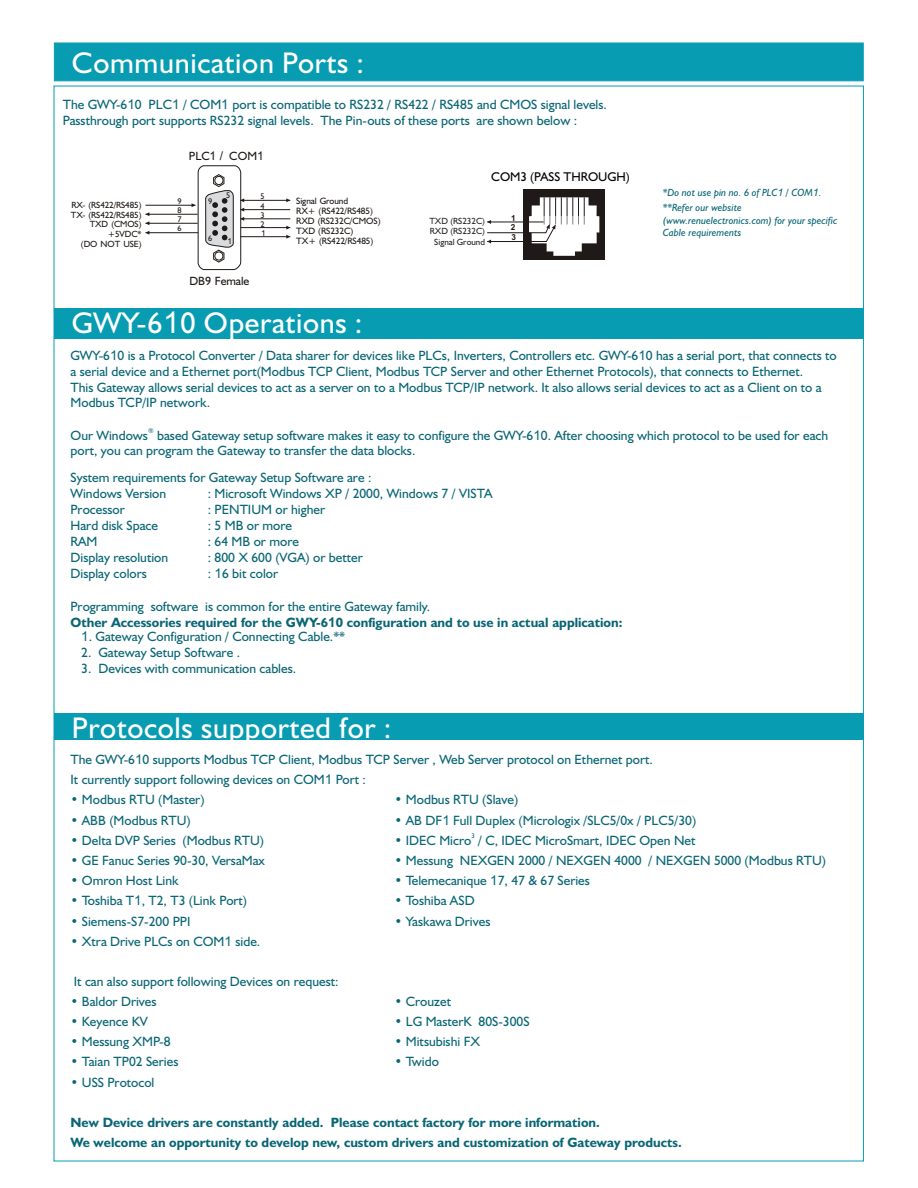
<style>
.page{position:relative;width:918px;height:1188px;background:#fff}
.page>*{position:absolute;margin:0;border:0;box-sizing:border-box;transform-origin:0 0}
.t1{font:30px "Humanst 521 BT";letter-spacing:.02em;color:#fff}
.t2{font:13.5px/15.6px "Humanst 521 BT";color:#0a6675}
.t3{font:700 13.5px/16.2px "Humanst 521 BT";color:#0a6675}
.t4{font:12.75px "Humanst 521 BT";color:#000}
.t5{font:12px "Humanst 521 BT";letter-spacing:-.005em;color:#1f1a17}
.t6{font:italic 10.5px/15px "Humanst 521 BT";color:#0a6675}
.t7{font:9.3px/9.9px "Humanst 521 BT";letter-spacing:-.01em;color:#1f1a17}
.t8{font:9px/9.6px "Humanst 521 BT";letter-spacing:-.01em;color:#1f1a17;text-align:right}
.t9{font:9px/10.8px "Humanst 521 BT";color:#292626;text-align:center}
.t10{font:8.25px/17.9px "Humanst 521 BT";color:#1f1a17}
.t11{font:700 8.25px "Arial";color:#1f1a17}
.t12{font:8.25px "Arial";color:#1f1a17}
.t13{font:6.75px "Humanst 521 BT";color:#0a6675}
.s1{font-family:"Arial"}
.s2{font-weight:400}
</style>
<div class="page">
<div style="left:524px;top:189px;width:81px;height:71px;background:#1f1a17"></div>
<svg style="left:487px;top:197px;width:112px;height:59px"></svg>
<hr style="left:240px;top:200px;width:50px;height:1px;background:#1f1a17">
<hr style="left:145px;top:205px;width:50px;height:1px;background:#1f1a17">
<hr style="left:145px;top:232px;width:53px;height:1px;background:#1f1a17">
<hr style="left:145px;top:214px;width:53px;height:1px;background:#1f1a17">
<hr style="left:145px;top:223px;width:53px;height:1px;background:#1f1a17">
<svg style="left:145px;top:212px;width:4px;height:13px"></svg>
<hr style="left:240px;top:209px;width:50px;height:1px;background:#1f1a17">
<hr style="left:240px;top:219px;width:50px;height:1px;background:#1f1a17">
<svg style="left:192px;top:165px;width:52px;height:105px"></svg>
<hr style="left:240px;top:227px;width:50px;height:1px;background:#1f1a17">
<hr style="left:240px;top:236px;width:50px;height:1px;background:#1f1a17">
<svg style="left:286px;top:226px;width:4px;height:13px"></svg>
<div style="left:54px;top:43px;width:809px;height:38px;background:#089cb3;border:1px solid #089cb3"></div>
<div style="left:54px;top:714px;width:810px;height:26px;background:#089cb3"></div>
<div style="left:54px;top:309px;width:810px;height:30px;background:#089cb3"></div>
<h1 class="t1" style="left:72px;top:50px;width:294px">Communication Ports :</h1>
<p class="t2" style="left:63px;top:97px;width:546px;line-height:16px">The GWY-6<span class="s1">1</span>0 PLC<span class="s1">1</span> / COM<span class="s1">1</span> port is compatible to RS232 / RS422 / RS485 and CMOS signal levels.<br>Passthrough port supports RS232 signal levels. The Pin-outs of these ports are shown below :</p>
<p class="t8" style="left:71px;top:201px;width:72px">RX- (RS422/RS485)<br>TX- (RS422/RS485)<br>TXD (CMOS) +5VDC*<br>(DO NOT USE)</p>
<p class="t5" style="left:189px;top:150px;width:76px">PLC<span class="s1">1 /</span> COM<span class="s1">1</span></p>
<p class="t10" style="left:177px;top:193px;width:6px">9<br>7</p>
<p class="t10" style="left:177px;top:202px;width:6px">8</p>
<p class="t10" style="left:177px;top:220px;width:6px">6</p>
<p class="t10" style="left:208px;top:193px;width:6px">9</p>
<p class="t10" style="left:208px;top:230px;width:6px">6</p>
<p class="t10" style="left:226px;top:187px;width:6px">5</p>
<p class="t12" style="left:228px;top:238px;width:6px">1</p>
<p class="t10" style="left:261px;top:188px;width:6px">5</p>
<p class="t10" style="left:261px;top:207px;width:6px">3</p>
<p class="t12" style="left:261px;top:230px;width:6px">1</p>
<p class="t10" style="left:260px;top:198px;width:6px">4</p>
<p class="t10" style="left:260px;top:216px;width:6px">2</p>
<p class="t7" style="left:296px;top:197px;width:86px">Signal Ground<br>RX+ (RS422/RS485)<br>RXD (RS232C/CMOS)<br>TXD (RS232C)<br>TX+ (RS422/RS485)</p>
<p class="t5" style="left:189px;top:276px;width:61px">DB9 Female</p>
<p class="t4" style="left:491px;top:172px;width:140px">COM3 (PASS THROUGH)</p>
<p class="t11" style="left:511px;top:215px;width:6px">1</p>
<p class="t11" style="left:512px;top:234px;width:6px">3</p>
<p class="t9" style="left:429px;top:216px;width:57px">TXD (RS232C)<br>RXD (RS232C)<br>Signal Ground</p>
<p class="t11" style="left:511px;top:224px;width:6px">2</p>
<p class="t6" style="left:663px;top:186px;width:160px">*Do not use pin no. 6 of PLC<span class="s1">1</span> / COM<span class="s1">1</span>. **Refer our website</p>
<p class="t6" style="left:663px;top:215px;width:176px;line-height:12.5px">(www.renuelectronics.com) for your specific<br>Cable requirements</p>
<h1 class="t1" style="left:72px;top:310px;width:292px">GWY-6<span class="s1">1</span>0 Operations :</h1>
<p class="t2" style="left:71px;top:349px;width:768px">GWY-6<span class="s1">1</span>0 is a Protocol Converter / Data sharer for devices like PLCs, Inverters, Controllers etc. GWY-6<span class="s1">1</span>0 has a serial port, that connects to a serial device and a Ethernet port(Modbus TCP Client, Modbus TCP Server and other Ethernet Protocols), that connects to Ethernet.<br>This Gateway allows serial devices to act as a server on to a Modbus TCP/IP network. It also allows serial devices to act as a Client on to a Modbus TCP/IP network.</p>
<p class="t13" style="left:148px;top:428px;width:7px">®</p>
<p class="t2" style="left:71px;top:428px;width:759px">Our Windows based Gateway setup software makes it easy to configure the GWY-6<span class="s1">1</span>0. After choosing which protocol to be used for each port, you can program the Gateway to transfer the data blocks.</p>
<p class="t2" style="left:71px;top:470px;width:302px;line-height:16px">System requirements for Gateway Setup Software are :<br>Windows Version</p>
<p class="t2" style="left:208px;top:486px;width:286px">: Microsoft Windows XP / 2000, Windows 7 / VISTA</p>
<p class="t2" style="left:71px;top:503px;width:56px">Processor</p>
<p class="t2" style="left:208px;top:503px;width:119px">: PENTIUM or higher</p>
<p class="t2" style="left:71px;top:519px;width:89px">Hard disk Space</p>
<p class="t2" style="left:208px;top:519px;width:86px">: 5 MB or more</p>
<p class="t2" style="left:71px;top:535px;width:28px">RAM</p>
<p class="t2" style="left:208px;top:535px;width:93px">: 64 MB or more</p>
<p class="t2" style="left:71px;top:551px;width:99px">Display resolution</p>
<p class="t2" style="left:208px;top:551px;width:157px">: 800 X 600 (VGA) or better</p>
<p class="t2" style="left:71px;top:567px;width:78px">Display colors</p>
<p class="t2" style="left:208px;top:567px;width:72px">: <span class="s1">1</span>6 bit color</p>
<p class="t3" style="left:71px;top:599px;width:553px"><span class="s2">Programming software is common for the entire Gateway family.<br></span>Other Accessories required for the GWY-6<span class="s1">1</span>0 configuration and to use in actual application:</p>
<p class="t2" style="left:81px;top:630px;width:266px"><span class="s1">1</span>. Gateway Configuration / Connecting Cable.**</p>
<p class="t2" style="left:81px;top:646px;width:160px">2. Gateway Setup Software .</p>
<p class="t2" style="left:81px;top:662px;width:216px">3. Devices with communication cables.</p>
<h1 class="t1" style="left:72px;top:715px;width:321px">Protocols supported for :</h1>
<p class="t2" style="left:71px;top:751px;width:584px;line-height:20.1px">The GWY-6<span class="s1">1</span>0 supports Modbus TCP Client, Modbus TCP Server , Web Server protocol on Ethernet port.<br>It currently support following devices on COM<span class="s1">1</span> Port :</p>
<p class="t2" style="left:71px;top:793px;width:136px">• Modbus RTU (Master)</p>
<p class="t2" style="left:395px;top:793px;width:125px">• Modbus RTU (Slave)</p>
<p class="t2" style="left:71px;top:813px;width:122px">• ABB (Modbus RTU)</p>
<p class="t2" style="left:395px;top:813px;width:303px">• AB DF<span class="s1">1</span> Full Duplex (Micrologix /SLC5/0x / PLC5/30)</p>
<p class="t13" style="left:471px;top:833px;width:5px">3</p>
<p class="t2" style="left:71px;top:834px;width:195px">• Delta DVP Series (Modbus RTU)</p>
<p class="t2" style="left:395px;top:834px;width:302px">• IDEC Micro / C, IDEC MicroSmart, IDEC Open Net</p>
<p class="t2" style="left:71px;top:854px;width:196px">• GE Fanuc Series 90-30, VersaMax</p>
<p class="t2" style="left:395px;top:854px;width:433px">• Messung NEXGEN 2000 / NEXGEN 4000 / NEXGEN 5000 (Modbus RTU)</p>
<p class="t2" style="left:71px;top:874px;width:110px">• Omron Host Link</p>
<p class="t2" style="left:395px;top:874px;width:197px">• Telemecanique <span class="s1">1</span>7, 47 &amp; 67 Series</p>
<p class="t2" style="left:71px;top:894px;width:178px">• Toshiba T<span class="s1">1</span>, T2, T3 (Link Port)</p>
<p class="t2" style="left:395px;top:894px;width:82px">• Toshiba ASD</p>
<p class="t2" style="left:71px;top:914px;width:122px">• Siemens-S7-200 PPI</p>
<p class="t2" style="left:395px;top:914px;width:97px">• Yaskawa Drives</p>
<p class="t2" style="left:71px;top:934px;width:191px">• Xtra Drive PLCs on COM<span class="s1">1</span> side.</p>
<p class="t2" style="left:74px;top:975px;width:266px">It can also support following Devices on request:</p>
<p class="t2" style="left:71px;top:995px;width:88px">• Baldor Drives</p>
<p class="t2" style="left:395px;top:995px;width:58px">• Crouzet</p>
<p class="t2" style="left:71px;top:1015px;width:79px">• Keyence KV</p>
<p class="t2" style="left:395px;top:1015px;width:137px">• LG MasterK 80S-300S</p>
<p class="t2" style="left:71px;top:1035px;width:102px">• Messung XMP-8</p>
<p class="t2" style="left:395px;top:1035px;width:87px">• Mitsubishi FX</p>
<p class="t2" style="left:71px;top:1055px;width:109px">• Taian TP02 Series</p>
<p class="t2" style="left:395px;top:1055px;width:46px">• Twido</p>
<p class="t2" style="left:71px;top:1075px;width:85px">• USS Protocol</p>
<p class="t3" style="left:71px;top:1113px;width:613px;line-height:20.2px">New Device drivers are constantly added. Please contact factory for more information.<br>We welcome an opportunity to develop new, custom drivers and customization of Gateway products.</p>
</div>
